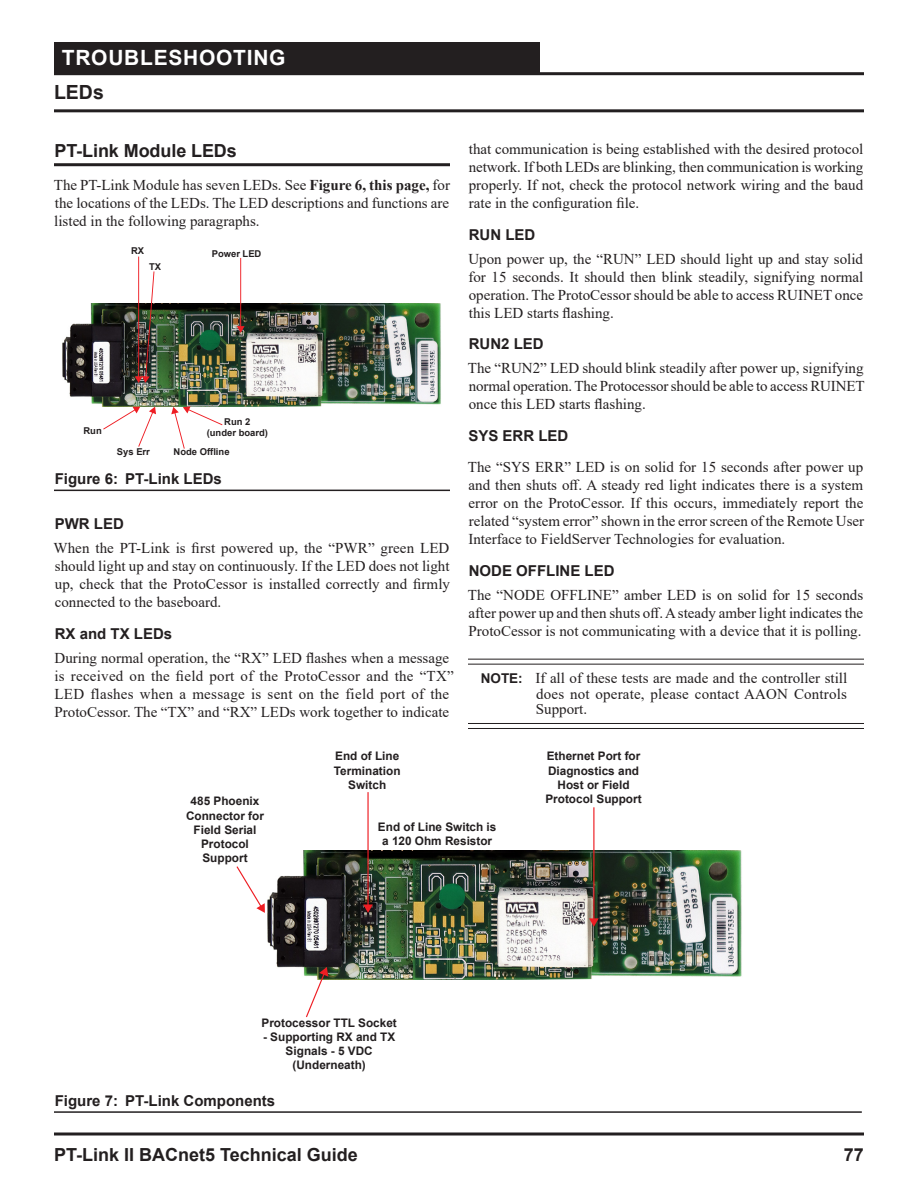
<style>
.page{position:relative;width:918px;height:1188px;background:#fff}
.page>*{position:absolute;margin:0;border:0;box-sizing:border-box;transform-origin:0 0}
.Head1{font:700 21px "Arial";letter-spacing:.035em;color:#fff}
.Head2{font:700 19.5px "Arial";color:#231f20}
.Head3{font:700 18px "Arial";color:#231f20}
.Body_Text{font:15px/18px "Times New Roman";color:#231f20;text-align:justify}
.Note{font:15px/15.8px "Times New Roman";letter-spacing:.01em;color:#231f20;text-align:justify}
.Head4{font:700 15px "Arial";color:#231f20}
.Body_Text-2{font:700 15px "Arial";color:#231f20}
.t1{font:700 11.85px/14.1px "Arial";color:#231f20;text-align:center}
.t2{font:700 9.45px/11.2px "Arial";color:#231f20;text-align:center}
.s1{font-weight:700}
.s2{font-family:"Arial";font-weight:700;font-size:13.5px}
</style>
<div class="page">
<div style="left:54px;top:42px;width:486px;height:32px;background:#231f20"></div>
<svg style="left:54px;top:1132px;width:810px;height:4px;background:#595657"></svg>
<hr style="left:54px;top:72px;width:810px;height:3px;background:#231f20">
<hr style="left:54px;top:109px;width:810px;height:3px;background:#231f20">
<hr style="left:54px;top:163px;width:396px;height:3px;background:#231f20">
<hr style="left:54px;top:490px;width:396px;height:1px;background:#231f20">
<img style="left:62px;top:304px;width:379px;height:103px">
<img style="left:135px;top:257px;width:19px;height:126px">
<svg style="left:237px;top:258px;width:8px;height:75px"></svg>
<svg style="left:103px;top:407px;width:53px;height:40px"></svg>
<svg style="left:171px;top:406px;width:51px;height:43px"></svg>
<hr style="left:468px;top:659px;width:396px;height:1px;background:#231f20">
<hr style="left:468px;top:664px;width:396px;height:1px;background:#231f20">
<hr style="left:468px;top:723px;width:396px;height:1px;background:#231f20">
<hr style="left:468px;top:728px;width:396px;height:1px;background:#231f20">
<hr style="left:54px;top:1111px;width:808px;height:2px;background:#231f20">
<img style="left:267px;top:851px;width:475px;height:128px">
<svg style="left:236px;top:866px;width:29px;height:47px"></svg>
<svg style="left:363px;top:792px;width:10px;height:121px"></svg>
<svg style="left:589px;top:807px;width:10px;height:120px"></svg>
<svg style="left:306px;top:967px;width:22px;height:50px"></svg>
<p class="Head1" style="left:62px;top:42px;width:225px">TROUBLESHOOTING</p>
<p class="Head2" style="left:54px;top:78px;width:51px">LEDs</p>
<p class="Head3" style="left:55px;top:138px;width:184px">PT-Link Module LEDs</p>
<p class="Body_Text" style="left:54px;top:175px;width:398px">The PT-Link Module has seven LEDs. See <span class="s1">Figure 6, this page,</span> for the locations of the LEDs. The LED descriptions and functions are listed in the following paragraphs.</p>
<p class="t2" style="left:131px;top:245px;width:15px">RX</p>
<p class="t2" style="left:149px;top:262px;width:14px">TX</p>
<p class="t2" style="left:212px;top:248px;width:51px">Power LED</p>
<p class="t2" style="left:207px;top:416px;width:63px">Run 2<br>(under board)</p>
<p class="Head4" style="left:55px;top:468px;width:169px">Figure 6: PT-Link LEDs</p>
<p class="Head4" style="left:55px;top:513px;width:71px">PWR LED</p>
<p class="Body_Text" style="left:53px;top:539px;width:398px">When the PT-Link is first powered up, the “PWR” green LED should light up and stay on continuously. If the LED does not light up, check that the ProtoCessor is installed correctly and firmly connected to the baseboard.</p>
<p class="Head4" style="left:55px;top:623px;width:119px">RX and TX LEDs</p>
<p class="Body_Text" style="left:54px;top:648px;width:401px;text-align:left">During normal operation, the “RX” LED flashes when a message is received on the field port of the ProtoCessor and the “TX” LED flashes when a message is sent on the field port of the ProtoCessor. The “TX” and “RX” LEDs work together to indicate</p>
<p class="t2" style="left:84px;top:426px;width:20px">Run</p>
<p class="t2" style="left:117px;top:446px;width:35px">Sys Err</p>
<p class="t2" style="left:174px;top:446px;width:58px">Node Offline</p>
<p class="Body_Text" style="left:469px;top:140px;width:396px">that communication is being established with the desired protocol network. If both LEDs are blinking, then communication is working properly. If not, check the protocol network wiring and the baud rate in the configuration file.</p>
<p class="Head4" style="left:469px;top:224px;width:68px">RUN LED</p>
<p class="Body_Text" style="left:468px;top:249px;width:396px">Upon power up, the “RUN” LED should light up and stay solid for 15 seconds. It should then blink steadily, signifying normal operation. The ProtoCessor should be able to access RUINET once this LED starts flashing.</p>
<p class="Head4" style="left:469px;top:333px;width:76px">RUN2 LED</p>
<p class="Body_Text" style="left:468px;top:359px;width:398px">The “RUN2” LED should blink steadily after power up, signifying normal operation. The Protocessor should be able to access RUINET once this LED starts flashing.</p>
<p class="Body_Text-2" style="left:468px;top:425px;width:102px">SYS ERR LED</p>
<p class="Body_Text" style="left:468px;top:458px;width:398px">The “SYS ERR” LED is on solid for 15 seconds after power up and then shuts off. A steady red light indicates there is a system error on the ProtoCessor. If this occurs, immediately report the related “system error” shown in the error screen of the Remote User Interface to FieldServer Technologies for evaluation.</p>
<p class="Head4" style="left:469px;top:560px;width:147px">NODE OFFLINE LED</p>
<p class="Body_Text" style="left:468px;top:585px;width:397px">The “NODE OFFLINE” amber LED is on solid for 15 seconds after power up and then shuts off. A steady amber light indicates the ProtoCessor is not communicating with a device that it is polling.</p>
<p class="Note" style="left:536px;top:669px;width:313px;text-indent:-55px"><span class="s2">NOTE:</span> If all of these tests are made and the controller still does not operate, please contact AAON Controls Support.</p>
<p class="t1" style="left:186px;top:794px;width:79px">485 Phoenix<br>Connector for<br>Field Serial<br>Protocol<br>Support</p>
<p class="t1" style="left:334px;top:749px;width:68px">End of Line<br>Termination<br>Switch</p>
<p class="t1" style="left:378px;top:820px;width:120px">End of Line Switch is a 120 Ohm Resistor</p>
<p class="t1" style="left:545px;top:749px;width:98px">Ethernet Port for<br>Diagnostics and<br>Host or Field<br>Protocol Support</p>
<p class="t1" style="left:262px;top:1015px;width:137px">Protocessor TTL Socket</p>
<p class="t1" style="left:263px;top:1030px;width:134px">- Supporting RX and TX<br>Signals - 5 VDC (Underneath)</p>
<p class="Head4" style="left:55px;top:1090px;width:222px">Figure 7: PT-Link Components</p>
<p class="Head3" style="left:54px;top:1142px;width:305px">PT-Link II BACnet5 Technical Guide</p>
<p class="Head3" style="left:844px;top:1142px;width:22px">77</p>
</div>
